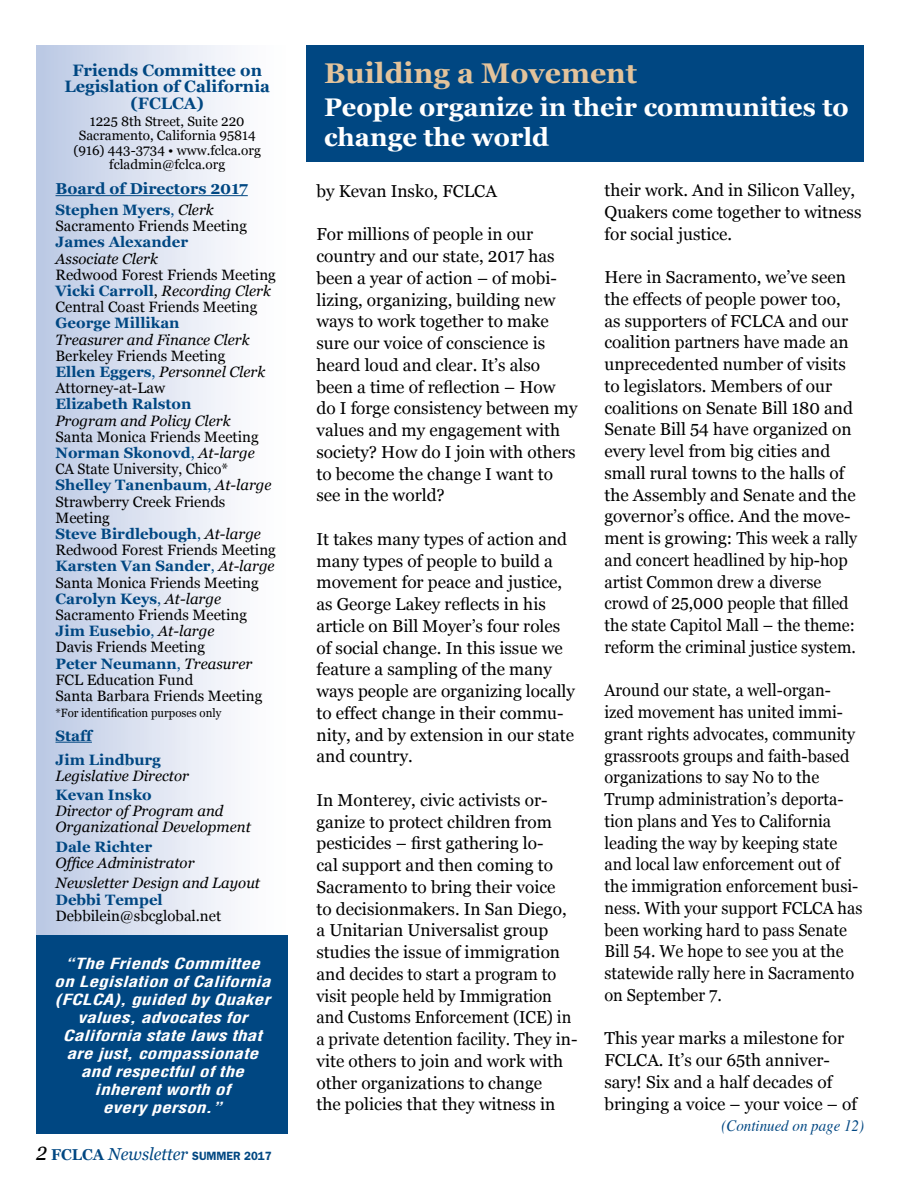
<style>
.page{position:relative;width:918px;height:1188px;background:#fff}
.page>*{position:absolute;margin:0;border:0;box-sizing:border-box;transform-origin:0 0}
.t1{font:700 28.5px "Georgia";color:#e3c39b}
.t2{font:700 25.5px/30px "Georgia";color:#fff}
.t3{font:17.25px/21.8px "Georgia";color:#000}
.t4{font:17.25px/21.8px "Georgia";color:#000;scale:.95 1}
.t5{font:italic 17.25px "Georgia";color:#004782;scale:.95 1}
.t6{font:700 16.5px/16.5px "Georgia";color:#004782;text-align:center}
.t7{font:700 15.75px "Georgia";color:#004782}
.t8{font:italic 15.75px "Times";color:#004782;scale:.95 1}
.t9{font:15px/16.2px "Georgia";color:#000}
.t10{font:italic 700 condensed 15px/18px "Helvetica";color:#fff;text-align:center;scale:1.3 1}
.t11{font:italic 15px/16.2px "Georgia";color:#000}
.t12{font:700 15px/23.7px "Georgia";color:#004782}
.t13{font:13.5px/14.2px "Georgia";color:#000;text-align:center}
.t14{font:12px "Georgia";color:#000;scale:.95 1}
.s1{font-weight:700;color:#004782}
.s2{color:#004782}
.s3{font-style:italic}
.s4{font-size:21px;color:#000}
.s5{font-weight:700;font-style:normal;font-size:15.75px}
.s6{font-family:"Franklin Gothic";font-weight:600;font-style:normal;font-size:12px}
</style>
<div class="page">
<div style="left:36px;top:45px;width:252px;height:913px;background:linear-gradient(to right,#bccae4,#fff)"></div>
<hr style="left:56px;top:195px;width:192px;height:1px;background:#004782">
<hr style="left:56px;top:742px;width:36px;height:1px;background:#004782">
<div style="left:36px;top:936px;width:252px;height:198px;background:#004782"></div>
<div style="left:306px;top:45px;width:558px;height:117px;background:#004782"></div>
<p class="t6" style="left:65px;top:62px;width:207px">Friends Committee on<br>Legislation of California (FCLCA)</p>
<p class="t13" style="left:74px;top:114px;width:189px">1225 8th Street, Suite 220<br>Sacramento, California 95814 (916) 443-3734 • www.fclca.org fcladmin@fclca.org</p>
<p class="t7" style="left:56px;top:180px;width:194px">Board of Directors 2017</p>
<p class="t9" style="left:56px;top:202px;width:193px"><span class="s1">Stephen Myers</span><span class="s2">,</span> <span class="s3">Clerk<br></span>Sacramento Friends Meeting</p>
<p class="t12" style="left:56px;top:230px;width:134px">James Alexander</p>
<p class="t11" style="left:56px;top:250px;width:104px">Associate Clerk</p>
<p class="t9" style="left:56px;top:266px;width:222px">Redwood Forest Friends Meeting<br><span class="s1">Vicki Carroll</span>, <span class="s3">Recording Clerk<br></span>Central Coast Friends Meeting</p>
<p class="t12" style="left:56px;top:311px;width:126px">George Millikan</p>
<p class="t11" style="left:56px;top:331px;width:196px">Treasurer and Finance Clerk</p>
<p class="t9" style="left:56px;top:347px;width:211px">Berkeley Friends Meeting<br><span class="s1">Ellen Eggers</span><span class="s2">,</span> <span class="s3">Personnel Clerk<br></span>Attorney-at-Law</p>
<p class="t12" style="left:56px;top:392px;width:137px">Elizabeth Ralston</p>
<p class="t11" style="left:56px;top:412px;width:177px">Program and Policy Clerk</p>
<p class="t9" style="left:56px;top:428px;width:222px">Santa Monica Friends Meeting<br><span class="s1">Norman Skonovd</span><span class="s2">,</span> <span class="s3">At-large<br></span>CA State University, Chico*<br><span class="s1">Shelley Tanenbaum</span><span class="s2">,</span> <span class="s3">At-large<br></span>Strawberry Creek Friends<br>Meeting<br><span class="s1">Steve Birdlebough</span><span class="s2">,</span> <span class="s3">At-large<br></span>Redwood Forest Friends Meeting<br><span class="s1">Karsten Van Sander</span><span class="s2">,</span> <span class="s3">At-large<br></span>Santa Monica Friends Meeting<br><span class="s1">Carolyn Keys</span><span class="s2">,</span> <span class="s3">At-large<br></span>Sacramento Friends Meeting<br><span class="s1">Jim Eusebio</span><span class="s2">,</span> <span class="s3">At-large<br></span>Davis Friends Meeting<br><span class="s1">Peter Neumann</span><span class="s2">,</span> <span class="s3">Treasurer<br></span>FCL Education Fund<br>Santa Barbara Friends Meeting</p>
<p class="t14" style="left:56px;top:706px;width:176px">*For identification purposes only</p>
<p class="t12" style="left:56px;top:724px;width:107px">Staff<br>Jim Lindburg</p>
<p class="t11" style="left:56px;top:767px;width:135px">Legislative Director</p>
<p class="t12" style="left:56px;top:783px;width:98px">Kevan Insko</p>
<p class="t11" style="left:56px;top:803px;width:197px">Director of Program and<br>Organizational Development</p>
<p class="t12" style="left:56px;top:835px;width:98px">Dale Richter</p>
<p class="t11" style="left:56px;top:852px;width:206px;line-height:20.7px">Office Administrator<br>Newsletter Design and Layout</p>
<p class="t12" style="left:56px;top:888px;width:109px">Debbi Tempel</p>
<p class="t9" style="left:56px;top:908px;width:167px">Debbilein@sbcglobal.net</p>
<p class="t10" style="left:54px;top:954px;width:168px">“The Friends Committee on Legislation of California (FCLCA), guided by Quaker values, advocates for<br>California state laws that are just, compassionate and respectful of the inherent worth of<br>every person.”</p>
<p class="t5" style="left:36px;top:1144px;width:249px"><span class="s4">2</span> <span class="s5">FCLCA</span> Newsletter <span class="s6">SUMMER 2017</span></p>
<h1 class="t1" style="left:324px;top:57px;width:315px">Building a Movement</h1>
<h2 class="t2" style="left:324px;top:92px;width:526px">People organize in their communities to change the world</h2>
<p class="t3" style="left:316px;top:180px;width:182px">by Kevan Insko, FCLCA</p>
<p class="t3" style="left:316px;top:223px;width:262px">For millions of people in our country and our state, 2017 has been a year of action – of mobi&shy;lizing, organizing, building new ways to work together to make sure our voice of conscience is heard loud and clear. It’s also been a time of reflection – How do I forge consistency between my values and my engagement with society? How do I join with others to become the change I want to see in the world?</p>
<p class="t3" style="left:316px;top:528px;width:260px">It takes many types of action and many types of people to build a movement for peace and justice, as George Lakey reflects in his article on Bill Moyer’s four roles of social change. In this issue we feature a sampling of the many ways people are organizing locally to effect change in their commu&shy;nity, and by extension in our state and country.</p>
<p class="t3" style="left:316px;top:789px;width:262px">In Monterey, civic activists or&shy;ganize to protect children from pesticides – first gathering lo-<br>cal support and then coming to<br>Sacramento to bring their voice<br>to decisionmakers. In San Diego, a Unitarian Universalist group studies the issue of immigration and decides to start a program to visit people held by Immigration and Customs Enforcement (ICE) in a private detention facility. They in&shy;vite others to join and work with other organizations to change<br>the policies that they witness in</p>
<p class="t3" style="left:604px;top:179px;width:258px">their work. And in Silicon Valley,<br>Quakers come together to witness for social justice.</p>
<p class="t3" style="left:604px;top:266px;width:254px">Here in Sacramento, we’ve seen the effects of people power too, as supporters of FCLCA and our coalition partners have made an unprecedented number of visits to legislators. Members of our coalitions on Senate Bill 180 and<br>Senate Bill 54 have organized on every level from big cities and small rural towns to the halls of the Assembly and Senate and the governor’s office. And the move&shy;ment is growing: This week a rally and concert headlined by hip-hop artist Common drew a diverse crowd of 25,000 people that filled the state Capitol Mall – the theme: reform the criminal justice system.</p>
<p class="t4" style="left:604px;top:679px;width:273px">Around our state, a well-organ&shy;ized movement has united immi&shy;grant rights advocates, community grassroots groups and faith-based organizations to say No to the<br>Trump administration’s deporta&shy;tion plans and Yes to California leading the way by keeping state and local law enforcement out of the immigration enforcement busi&shy;ness. With your support FCLCA has been working hard to pass Senate<br>Bill 54. We hope to see you at the statewide rally here in Sacramento on September 7.</p>
<p class="t3" style="left:604px;top:1027px;width:254px">This year marks a milestone for<br>FCLCA. It’s our 65th anniver&shy;sary! Six and a half decades of bringing a voice – your voice – of</p>
<p class="t8" style="left:721px;top:1116px;width:152px">(Continued on page 12)</p>
</div>
